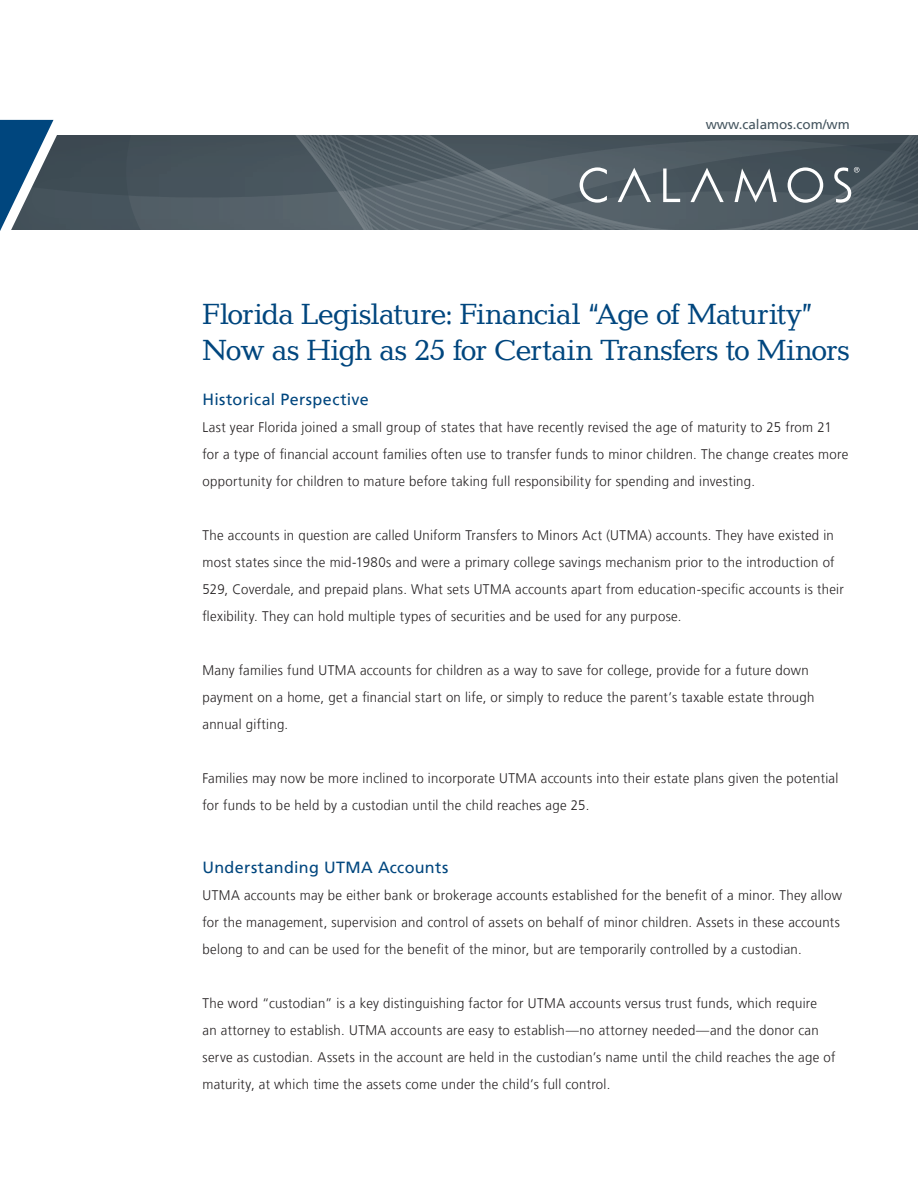
<style>
.page{position:relative;width:918px;height:1188px;background:#fff}
.page>*{position:absolute;margin:0;border:0;box-sizing:border-box;transform-origin:0 0}
.t1{font:30px/36px "Canyon";letter-spacing:-.01em;color:#00467e}
.t2{font:16.2px "Frutiger LT";letter-spacing:.02em;color:#00467e}
.t3{font:300 13.8px/27px "Frutiger LT";letter-spacing:.02em;color:#231f20;scale:.95 1}
.t4{font:13.5px "Frutiger LT";color:#45555f}
</style>
<div class="page">
<svg style="left:213px;top:135px;width:705px;height:95px;background:#505d64"></svg>
<svg style="left:0;top:120px;width:213px;height:111px"></svg>
<svg style="left:663px;top:169px;width:17px;height:33px"></svg>
<svg style="left:735px;top:168px;width:42px;height:35px"></svg>
<svg style="left:788px;top:167px;width:35px;height:36px"></svg>
<svg style="left:618px;top:168px;width:33px;height:34px"></svg>
<svg style="left:690px;top:168px;width:34px;height:34px"></svg>
<svg style="left:580px;top:167px;width:27px;height:36px"></svg>
<svg style="left:834px;top:167px;width:26px;height:36px"></svg>
<p class="t4" style="left:706px;top:116px;width:146px">www.calamos.com/wm</p>
<h1 class="t1" style="left:202px;top:296px;width:649px">Florida Legislature: Financial “Age of Maturity”<br>Now as High as 25 for Certain Transfers to Minors</h1>
<p class="t2" style="left:202px;top:390px;width:168px">Historical Perspective</p>
<p class="t3" style="left:202px;top:414px;width:681px">Last year Florida joined a small group of states that have recently revised the age of maturity to 25 from 21 for a type of financial account families often use to transfer funds to minor children. The change creates more opportunity for children to mature before taking full responsibility for spending and investing.</p>
<p class="t3" style="left:202px;top:522px;width:677px">The accounts in question are called Uniform Transfers to Minors Act (UTMA) accounts. They have existed in most states since the mid-1980s and were a primary college savings mechanism prior to the introduction of 529, Coverdale, and prepaid plans. What sets UTMA accounts apart from education-specific accounts is their flexibility. They can hold multiple types of securities and be used for any purpose.</p>
<p class="t3" style="left:202px;top:657px;width:646px">Many families fund UTMA accounts for children as a way to save for college, provide for a future down payment on a home, get a financial start on life, or simply to reduce the parent’s taxable estate through annual gifting.</p>
<p class="t3" style="left:202px;top:765px;width:671px">Families may now be more inclined to incorporate UTMA accounts into their estate plans given the potential for funds to be held by a custodian until the child reaches age 25.</p>
<p class="t2" style="left:202px;top:858px;width:247px">Understanding UTMA Accounts</p>
<p class="t3" style="left:202px;top:882px;width:675px">UTMA accounts may be either bank or brokerage accounts established for the benefit of a minor. They allow for the management, supervision and control of assets on behalf of minor children. Assets in these accounts belong to and can be used for the benefit of the minor, but are temporarily controlled by a custodian.</p>
<p class="t3" style="left:202px;top:990px;width:668px">The word “custodian” is a key distinguishing factor for UTMA accounts versus trust funds, which require<br>an attorney to establish. UTMA accounts are easy to establish—no attorney needed—and the donor can serve as custodian. Assets in the account are held in the custodian’s name until the child reaches the age of maturity, at which time the assets come under the child’s full control.</p>
</div>
